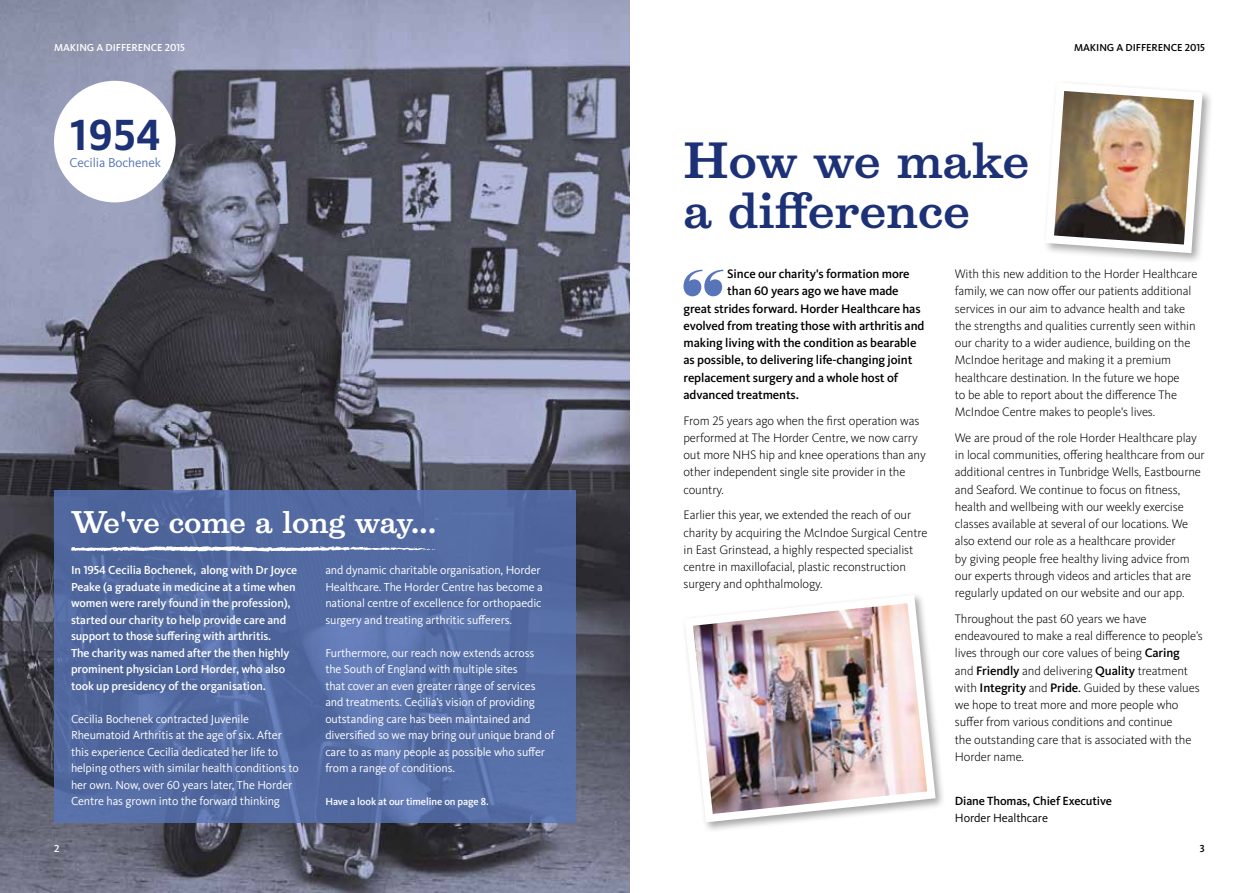
<style>
.page{position:relative;width:1259px;height:893px;background:#fff}
.page>*{position:absolute;margin:0;border:0;box-sizing:border-box;transform-origin:0 0}
.t1{font:500 46.2px/49.2px "Belizio";color:#1d3176}
.t2{font:700 42.9px "Allianz Sans";color:#1d3176}
.t3{font:500 28.5px "Belizio";letter-spacing:-.01em;color:#fff}
.t4{font:13.35px "Kievit Pro";letter-spacing:-.01em;color:#5775b8}
.t5{font:300 12.75px/17.2px "Kievit Pro";letter-spacing:-.01em;color:#000}
.t6{font:500 12.75px "Kievit Pro";letter-spacing:-.01em;color:#000}
.t7{font:500 12.3px "Kievit Pro";letter-spacing:-.01em;color:#000}
.t8{font:12.3px "Kievit Pro";letter-spacing:-.01em;color:#000}
.t9{font:12px/16.5px "Kievit Pro";letter-spacing:-.01em;color:#fff}
.t10{font:500 12px/16.5px "Kievit Pro";letter-spacing:-.01em;color:#fff}
.t11{font:500 10.5px "Kievit Pro";letter-spacing:-.01em;color:#fff}
.t12{font:500 10.5px "Kievit Pro";letter-spacing:-.005em;color:#000}
.s1{font-weight:500}
.s2{font-weight:400}
</style>
<div class="page">
<img style="left:0;top:0;width:629px;height:893px">
<svg style="left:54px;top:490px;width:521px;height:332px;background:#536ba3"></svg>
<div style="left:54px;top:81px;width:122px;height:121px;background:#fff;border-radius:50%"></div>
<svg style="left:70px;top:546px;width:365px;height:6px"></svg>
<div style="left:1042px;top:79px;width:171px;height:185px;background:#000;opacity:.35"></div>
<img style="left:1042px;top:79px;width:164px;height:178px">
<svg style="left:683px;top:270px;width:40px;height:26px"></svg>
<img style="left:685px;top:595px;width:254px;height:232px">
<p class="t11" style="left:54px;top:41px;width:132px">MAKING A DIFFERENCE 2015</p>
<h2 class="t2" style="left:68px;top:107px;width:94px">1954</h2>
<p class="t4" style="left:70px;top:155px;width:93px">Cecilia Bochenek</p>
<h3 class="t3" style="left:71px;top:506px;width:367px">We've come a long way...</h3>
<p class="t10" style="left:71px;top:562px;width:228px">In 1954 Cecilia Bochenek, along with Dr Joyce Peake (a graduate in medicine at a time when women were rarely found in the profession), started our charity to help provide care and support to those suffering with arthritis.<br>The charity was named after the then highly prominent physician Lord Horder, who also took up presidency of the organisation.</p>
<p class="t9" style="left:71px;top:710px;width:229px">Cecilia Bochenek contracted Juvenile Rheumatoid Arthritis at the age of six. After this experience Cecilia dedicated her life to helping others with similar health conditions to her own. Now, over 60 years later, The Horder Centre has grown into the forward thinking</p>
<p class="t11" style="left:54px;top:842px;width:7px">2</p>
<p class="t9" style="left:325px;top:562px;width:219px">and dynamic charitable organisation, Horder Healthcare. The Horder Centre has become a national centre of excellence for orthopaedic surgery and treating arthritic sufferers.</p>
<p class="t9" style="left:325px;top:644px;width:231px">Furthermore, our reach now extends across<br>the South of England with multiple sites<br>that cover an even greater range of services and treatments. Cecilia’s vision of providing outstanding care has been maintained and diversified so we may bring our unique brand of care to as many people as possible who suffer from a range of conditions.</p>
<p class="t11" style="left:325px;top:795px;width:165px">Have a look at our timeline on page 8.</p>
<h1 class="t1" style="left:683px;top:137px;width:347px">How we make a difference</h1>
<p class="t12" style="left:1074px;top:41px;width:132px">MAKING A DIFFERENCE 2015</p>
<p class="t6" style="left:727px;top:266px;width:184px">Since our charity's formation more</p>
<p class="t6" style="left:727px;top:283px;width:173px">than 60 years ago we have made</p>
<p class="t6" style="left:683px;top:301px;width:239px">great strides forward. Horder Healthcare has</p>
<p class="t6" style="left:683px;top:318px;width:242px">evolved from treating those with arthritis and</p>
<p class="t6" style="left:683px;top:335px;width:234px">making living with the condition as bearable</p>
<p class="t6" style="left:683px;top:352px;width:230px">as possible, to delivering life-changing joint</p>
<p class="t6" style="left:683px;top:370px;width:216px">replacement surgery and a whole host of</p>
<p class="t6" style="left:683px;top:387px;width:117px">advanced treatments.</p>
<p class="t5" style="left:683px;top:411px;width:244px">From 25 years ago when the first operation was performed at The Horder Centre, we now carry out more NHS hip and knee operations than any other independent single site provider in the country.</p>
<p class="t5" style="left:683px;top:506px;width:245px">Earlier this year, we extended the reach of our charity by acquiring the McIndoe Surgical Centre in East Grinstead, a highly respected specialist centre in maxillofacial, plastic reconstruction surgery and ophthalmology.</p>
<p class="t5" style="left:955px;top:265px;width:244px">With this new addition to the Horder Healthcare family, we can now offer our patients additional services in our aim to advance health and take the strengths and qualities currently seen within our charity to a wider audience, building on the McIndoe heritage and making it a premium healthcare destination. In the future we hope<br>to be able to report about the difference The McIndoe Centre makes to people's lives.</p>
<p class="t5" style="left:955px;top:429px;width:251px">We are proud of the role Horder Healthcare play in local communities, offering healthcare from our additional centres in Tunbridge Wells, Eastbourne and Seaford. We continue to focus on fitness, health and wellbeing with our weekly exercise classes available at several of our locations. We also extend our role as a healthcare provider<br>by giving people free healthy living advice from our experts through videos and articles that are regularly updated on our website and our app.</p>
<p class="t5" style="left:955px;top:610px;width:249px">Throughout the past 60 years we have endeavoured to make a real difference to people’s lives through our core values of being <span class="s1">Caring<br></span>and <span class="s1">Friendly</span> and delivering <span class="s1">Quality</span> treatment with <span class="s1">Integrity</span> and <span class="s1">Pride</span><span class="s2">.</span> Guided by these values we hope to treat more and more people who suffer from various conditions and continue<br>the outstanding care that is associated with the Horder name.</p>
<p class="t7" style="left:955px;top:794px;width:159px">Diane Thomas, Chief Executive</p>
<p class="t8" style="left:955px;top:811px;width:95px">Horder Healthcare</p>
<p class="t12" style="left:1200px;top:842px;width:7px">3</p>
</div>
